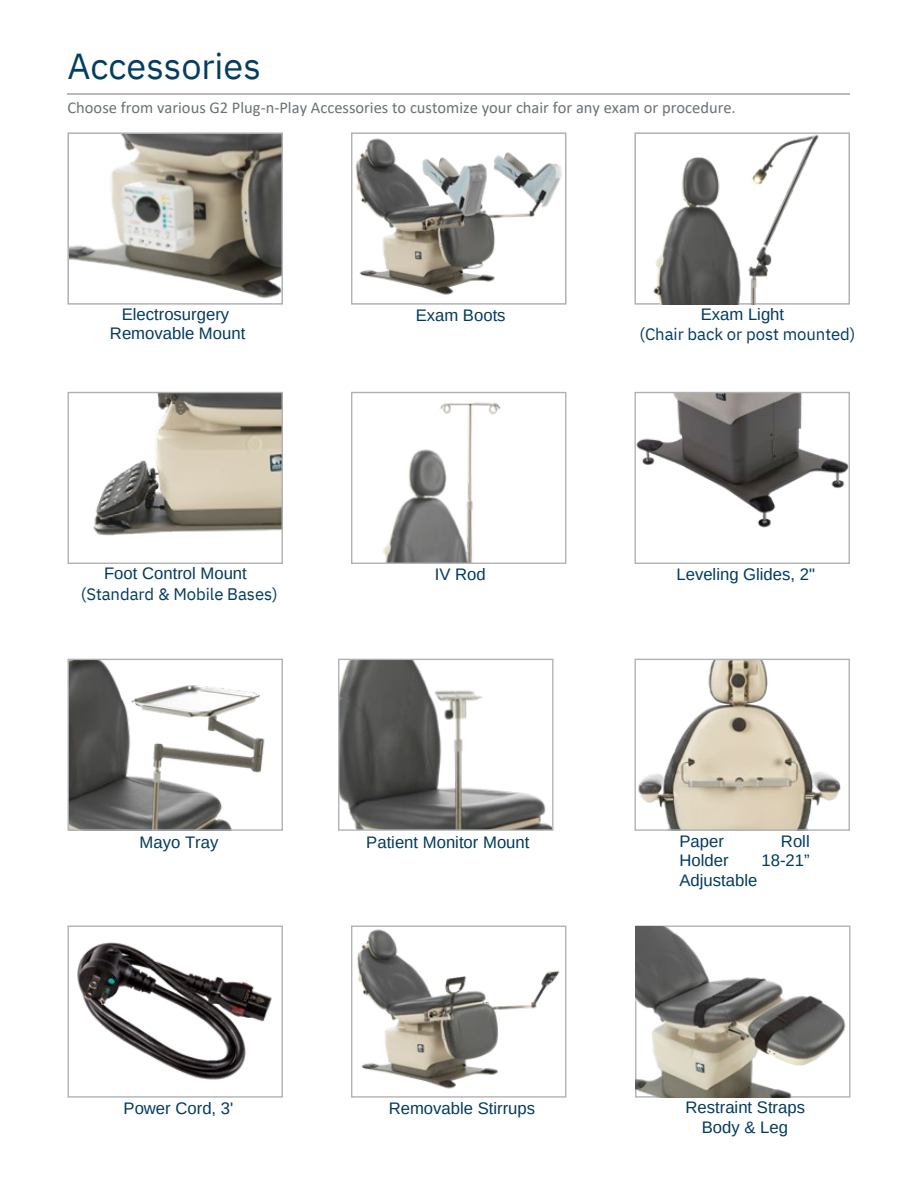
<style>
.page{position:relative;width:918px;height:1188px;background:#fff}
.page>*{position:absolute;margin:0;border:0;box-sizing:border-box;transform-origin:0 0}
.t1{font:36px "IBM Plex Sans";color:#043e5f}
.t2{font:16.65px/19.2px "Arimo";color:#003a5d;text-align:center}
.t3{font:16.65px "IBM Plex Sans";letter-spacing:-.005em;color:#003a5d}
.t4{font:16.5px "Calibri";color:#6a7174}
</style>
<div class="page">
<svg style="left:634px;top:132px;width:216px;height:173px"></svg>
<img style="left:635px;top:133px;width:214px;height:171px">
<img style="left:636px;top:926px;width:214px;height:171px">
<svg style="left:635px;top:659px;width:215px;height:172px"></svg>
<svg style="left:67px;top:132px;width:216px;height:173px"></svg>
<svg style="left:351px;top:926px;width:215px;height:172px"></svg>
<svg style="left:68px;top:392px;width:215px;height:172px"></svg>
<svg style="left:351px;top:392px;width:215px;height:172px"></svg>
<svg style="left:351px;top:132px;width:215px;height:173px"></svg>
<svg style="left:635px;top:392px;width:215px;height:172px"></svg>
<svg style="left:68px;top:659px;width:215px;height:172px"></svg>
<svg style="left:338px;top:659px;width:215px;height:172px"></svg>
<hr style="left:68px;top:93px;width:782px;height:2px;background:#b8bbbd">
<svg style="left:68px;top:926px;width:215px;height:172px"></svg>
<p class="t1" style="left:67px;top:42px;width:195px">Accessories</p>
<p class="t4" style="left:68px;top:101px;width:670px">Choose from various G2 Plug-n-Play Accessories to customize your chair for any exam or procedure.</p>
<p class="t2" style="left:110px;top:305px;width:137px">Electrosurgery<br>Removable Mount</p>
<p class="t2" style="left:416px;top:305px;width:91px">Exam Boots</p>
<p class="t2" style="left:701px;top:305px;width:85px">Exam Light</p>
<p class="t3" style="left:640px;top:323px;width:217px">(Chair back or post mounted)</p>
<p class="t2" style="left:104px;top:564px;width:144px">Foot Control Mount</p>
<p class="t3" style="left:81px;top:583px;width:198px">(Standard &amp; Mobile Bases)</p>
<p class="t2" style="left:435px;top:565px;width:52px">IV Rod</p>
<p class="t2" style="left:676px;top:565px;width:140px">Leveling Glides, 2"</p>
<p class="t2" style="left:140px;top:832px;width:80px">Mayo Tray</p>
<p class="t2" style="left:366px;top:832px;width:165px">Patient Monitor Mount</p>
<p class="t2" style="left:679px;top:832px;width:46px">Paper</p>
<p class="t2" style="left:781px;top:832px;width:30px">Roll</p>
<p class="t2" style="left:679px;top:851px;width:51px">Holder</p>
<p class="t2" style="left:761px;top:851px;width:50px">18-21”</p>
<p class="t2" style="left:679px;top:870px;width:79px">Adjustable</p>
<p class="t2" style="left:124px;top:1098px;width:111px">Power Cord, 3'</p>
<p class="t2" style="left:389px;top:1098px;width:148px">Removable Stirrups</p>
<p class="t2" style="left:685px;top:1098px;width:121px">Restraint Straps<br>Body &amp; Leg</p>
</div>
